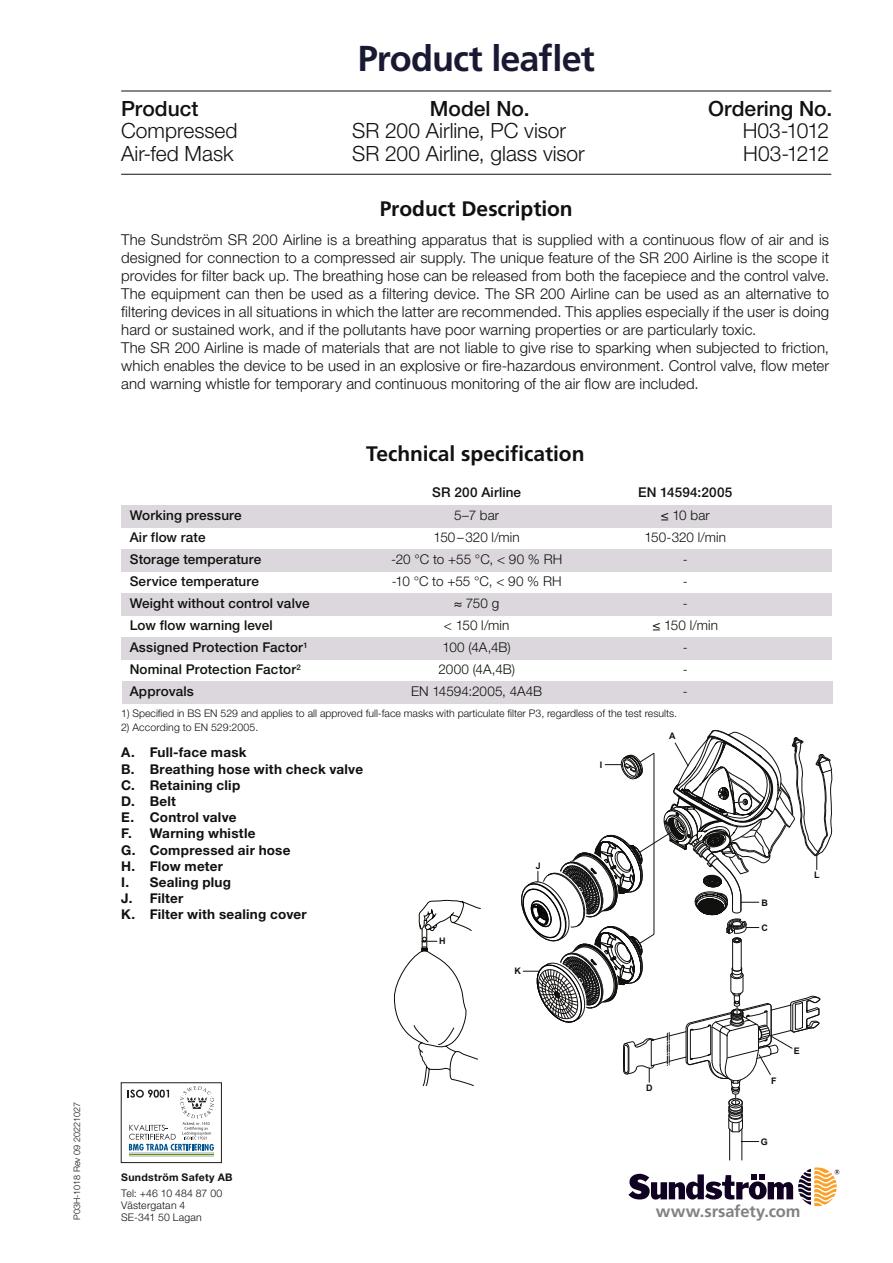
<style>
.page{position:relative;width:893px;height:1263px;background:#fff}
.page>*{position:absolute;margin:0;border:0;box-sizing:border-box;transform-origin:0 0}
.t1{font:700 36px "Frutiger LT Pro";letter-spacing:-.025em;color:#191933}
.t2{font:300 21px "Helvetica Neue LT Pro";color:#11110f}
.t3{font:700 21px "Frutiger LT Pro";letter-spacing:-.005em;color:#11110f}
.t4{font:500 21px "Helvetica Neue LT Pro";color:#11110f}
.t5{font:700 16.5px "Frutiger LT Pro";letter-spacing:-.005em;color:#808281}
.t6{font:300 15px/18px "Helvetica Neue LT Pro";letter-spacing:.005em;color:#11110f}
.t7{font:500 13.5px "Helvetica Neue LT Pro";letter-spacing:.01em;color:#11110f}
.t8{font:700 13.5px/16.2px "Helvetica Neue LT Pro";letter-spacing:.02em;color:#11110f}
.t9{font:300 13.5px "Helvetica Neue LT Pro";letter-spacing:.005em;color:#11110f}
.t10{font:300 10.5px/12px "Helvetica Neue LT Pro";color:#11110f}
.t11{font:700 10.5px "Helvetica Neue LT Pro";letter-spacing:.03em;color:#11110f}
.t12{font:300 9px "Helvetica Neue LT Pro";color:#11110f}
.t13{font:700 9px "Arial";color:#11110f}
</style>
<div class="page">
<svg style="left:628px;top:1167px;width:211px;height:39px"></svg>
<div style="left:121px;top:1083px;width:101px;height:80px;border:1px solid #1d1d1b"></div>
<svg style="left:128px;top:1086px;width:86px;height:65px"></svg>
<hr style="left:129px;top:1152px;width:85px;height:2px;background:#d1d1d1">
<hr style="left:129px;top:1155px;width:85px;height:2px;background:#d1d1d1">
<hr style="left:129px;top:1154px;width:85px;height:1px;background:#529a00">
<hr style="left:121px;top:174px;width:710px;height:1px;background:#11110f">
<hr style="left:121px;top:91px;width:710px;height:1px;background:#11110f">
<div style="left:121px;top:505px;width:711px;height:22px;background:#dbd7dd"></div>
<div style="left:121px;top:549px;width:711px;height:22px;background:#dbd7dd"></div>
<div style="left:121px;top:593px;width:711px;height:22px;background:#dbd7dd"></div>
<div style="left:121px;top:637px;width:711px;height:22px;background:#dbd7dd"></div>
<div style="left:122px;top:681px;width:711px;height:22px;background:#dbd7dd"></div>
<svg style="left:521px;top:730px;width:312px;height:431px"></svg>
<svg style="left:394px;top:899px;width:87px;height:187px"></svg>
<p class="t12" style="left:72px;top:1220px;width:119px;rotate:-90deg">P03H-1018 Rev 09 20221027</p>
<h1 class="t1" style="left:358px;top:37px;width:239px">Product leaflet</h1>
<h2 class="t4" style="left:121px;top:96px;width:79px">Product</h2>
<h2 class="t4" style="left:430px;top:96px;width:101px">Model No.</h2>
<h2 class="t4" style="left:708px;top:96px;width:125px">Ordering No.</h2>
<h2 class="t2" style="left:121px;top:118px;width:118px">Compressed</h2>
<h2 class="t2" style="left:352px;top:118px;width:215px">SR 200 Airline, PC visor</h2>
<h2 class="t2" style="left:743px;top:118px;width:88px">H03-1012</h2>
<h2 class="t2" style="left:121px;top:141px;width:114px">Air-fed Mask</h2>
<h2 class="t2" style="left:352px;top:141px;width:234px">SR 200 Airline, glass visor</h2>
<h2 class="t2" style="left:743px;top:141px;width:88px">H03-1212</h2>
<h2 class="t3" style="left:380px;top:196px;width:195px">Product Description</h2>
<p class="t6" style="left:121px;top:230px;width:710px">The Sundström SR 200 Airline is a breathing apparatus that is supplied with a continuous flow of air and is designed for connection to a compressed air supply. The unique feature of the SR 200 Airline is the scope it provides for filter back up. The breathing hose can be released from both the facepiece and the control valve.<br>The equipment can then be used as a filtering device. The SR 200 Airline can be used as an alternative to filtering devices in all situations in which the latter are recommended. This applies especially if the user is doing hard or sustained work, and if the pollutants have poor warning properties or are particularly toxic.<br>The SR 200 Airline is made of materials that are not liable to give rise to sparking when subjected to friction, which enables the device to be used in an explosive or fire-hazardous environment. Control valve, flow meter and warning whistle for temporary and continuous monitoring of the air flow are included.</p>
<h2 class="t3" style="left:366px;top:441px;width:220px">Technical specification</h2>
<p class="t7" style="left:432px;top:484px;width:90px">SR 200 Airline</p>
<p class="t7" style="left:638px;top:484px;width:96px">EN 14594:2005</p>
<p class="t7" style="left:130px;top:507px;width:114px">Working pressure</p>
<p class="t9" style="left:454px;top:507px;width:47px">5–7 bar</p>
<p class="t9" style="left:661px;top:507px;width:51px">≤ 10 bar</p>
<p class="t7" style="left:130px;top:529px;width:77px">Air flow rate</p>
<p class="t9" style="left:434px;top:529px;width:88px">150–320 l/min</p>
<p class="t9" style="left:644px;top:529px;width:83px">150-320 l/min</p>
<p class="t7" style="left:130px;top:551px;width:133px">Storage temperature</p>
<p class="t9" style="left:391px;top:551px;width:173px">-20 °C to +55 °C, &lt; 90 % RH</p>
<p class="t9" style="left:683px;top:551px;width:6px">-</p>
<p class="t7" style="left:130px;top:573px;width:131px">Service temperature</p>
<p class="t9" style="left:392px;top:573px;width:171px">-10 °C to +55 °C, &lt; 90 % RH</p>
<p class="t9" style="left:683px;top:573px;width:6px">-</p>
<p class="t7" style="left:130px;top:595px;width:181px">Weight without control valve</p>
<p class="t9" style="left:454px;top:595px;width:47px">≈ 750 g</p>
<p class="t9" style="left:683px;top:595px;width:6px">-</p>
<p class="t7" style="left:130px;top:617px;width:145px">Low flow warning level</p>
<p class="t9" style="left:444px;top:617px;width:67px">&lt; 150 l/min</p>
<p class="t9" style="left:652px;top:617px;width:67px">≤ 150 l/min</p>
<p class="t7" style="left:130px;top:639px;width:179px">Assigned Protection Factor<sup>1</sup></p>
<p class="t9" style="left:443px;top:639px;width:70px">100 (4A,4B)</p>
<p class="t9" style="left:683px;top:639px;width:6px">-</p>
<p class="t7" style="left:130px;top:661px;width:173px">Nominal Protection Factor<sup>2</sup></p>
<p class="t9" style="left:438px;top:661px;width:78px">2000 (4A,4B)</p>
<p class="t9" style="left:683px;top:661px;width:6px">-</p>
<p class="t7" style="left:130px;top:683px;width:66px">Approvals</p>
<p class="t9" style="left:411px;top:683px;width:133px">EN 14594:2005, 4A4B</p>
<p class="t9" style="left:683px;top:683px;width:6px">-</p>
<p class="t10" style="left:121px;top:707px;width:557px">1) Specified in BS EN 529 and applies to all approved full-face masks with particulate filter P3, regardless of the test results.</p>
<p class="t10" style="left:121px;top:721px;width:139px">2) According to EN 529:2005.</p>
<p class="t13" style="left:669px;top:730px;width:8px">A</p>
<p class="t8" style="left:121px;top:744px;width:243px">A. Full-face mask<br>B. Breathing hose with check valve<br>C. Retaining clip<br>D. Belt<br>E. Control valve<br>F. Warning whistle<br>G. Compressed air hose<br>H. Flow meter<br>I. Sealing plug<br>J. Filter<br>K. Filter with sealing cover</p>
<p class="t13" style="left:439px;top:934px;width:8px">H</p>
<p class="t13" style="left:536px;top:860px;width:6px">J</p>
<p class="t13" style="left:514px;top:964px;width:8px">K</p>
<p class="t13" style="left:600px;top:758px;width:4px">I</p>
<p class="t13" style="left:761px;top:896px;width:8px">B</p>
<p class="t13" style="left:761px;top:921px;width:8px">C</p>
<p class="t13" style="left:814px;top:869px;width:7px">L</p>
<p class="t11" style="left:121px;top:1170px;width:113px">Sundström Safety AB</p>
<p class="t10" style="left:121px;top:1187px;width:103px">Tel: +46 10 484 87 00<br>Västergatan 4<br>SE-341 50 Lagan</p>
<p class="t13" style="left:646px;top:1082px;width:8px">D</p>
<p class="t13" style="left:771px;top:1074px;width:7px">F</p>
<p class="t13" style="left:794px;top:1044px;width:7px">E</p>
<p class="t13" style="left:761px;top:1135px;width:8px">G</p>
<p class="t5" style="left:656px;top:1202px;width:146px">www.srsafety.com</p>
</div>
